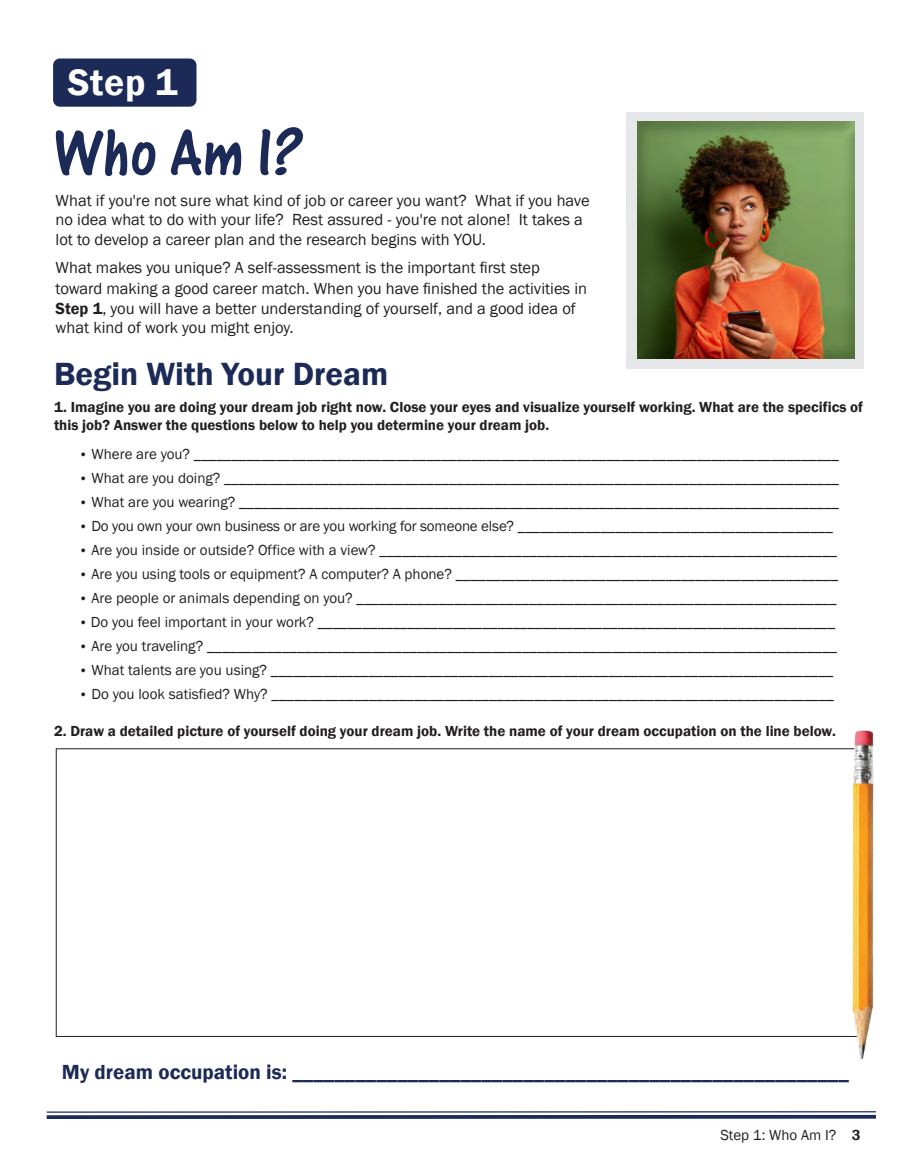
<style>
.page{position:relative;width:918px;height:1175px;background:#fff}
.page>*{position:absolute;margin:0;border:0;box-sizing:border-box;transform-origin:0 0}
.t1{font:69px "One Stroke Script Let Plain";color:#1c2a57}
.t2{font:600 37.8px "Franklin Gothic";color:#fff}
.t3{font:600 33px "Franklin Gothic";color:#1c2a57}
.Text10{font:600 21px "Franklin Gothic";color:#1c2a57}
.t4{font:16.5px/19.5px "Franklin Gothic";color:#231f20}
.Text10-2{font:15px "Franklin Gothic";color:#231f20}
.Text10-3{font:600 15px/18px "Franklin Gothic";color:#231f20}
.s1{font-weight:600}
.s2{font-size:13.5px}
</style>
<div class="page">
<hr style="left:47px;top:1111px;width:829px;height:1px;background:#1c2a57">
<svg style="left:47px;top:1114px;width:829px;height:5px;fill:#23305c"></svg>
<div style="left:53px;top:58px;width:144px;height:49px;background:#1c2a57;border-radius:7px"></div>
<div style="left:626px;top:112px;width:237px;height:256px;background:#e6e7e9"></div>
<div style="left:635px;top:120px;width:221px;height:240px;background:#231f20;opacity:.23"></div>
<img style="left:848px;top:730px;width:26px;height:330px">
<p class="t2" style="left:68px;top:59px;width:111px">Step 1</p>
<p class="t1" style="left:53px;top:113px;width:252px">Who Am I?</p>
<p class="t4" style="left:56px;top:191px;width:536px">What if you're not sure what kind of job or career you want? What if you have no idea what to do with your life? Rest assured - you're not alone! It takes a lot to develop a career plan and the research begins with YOU.</p>
<p class="t4" style="left:56px;top:257px;width:533px;line-height:21px">What makes you unique? A self-assessment is the important first step toward making a good career match. When you have finished the activities in</p>
<p class="t4" style="left:56px;top:299px;width:522px"><span class="s1">Step 1</span>, you will have a better understanding of yourself, and a good idea of what kind of work you might enjoy.</p>
<p class="t3" style="left:54px;top:353px;width:336px">Begin With Your Dream</p>
<p class="Text10-3" style="left:54px;top:398px;width:811px">1. Imagine you are doing your dream job right now. Close your eyes and visualize yourself working. What are the specifics of this job? Answer the questions below to help you determine your dream job.</p>
<p class="Text10-2" style="left:79px;top:444px;width:762px"><span class="s2">•</span> Where are you? ______________________________________________________________________________________</p>
<p class="Text10-2" style="left:79px;top:468px;width:762px"><span class="s2">•</span> What are you doing? __________________________________________________________________________________</p>
<p class="Text10-2" style="left:79px;top:492px;width:762px"><span class="s2">•</span> What are you wearing? ________________________________________________________________________________</p>
<p class="Text10-2" style="left:79px;top:516px;width:755px"><span class="s2">•</span> Do you own your own business or are you working for someone else? __________________________________________</p>
<p class="Text10-2" style="left:79px;top:540px;width:760px"><span class="s2">•</span> Are you inside or outside? Office with a view? _____________________________________________________________</p>
<p class="Text10-2" style="left:79px;top:564px;width:761px"><span class="s2">•</span> Are you using tools or equipment? A computer? A phone? ___________________________________________________</p>
<p class="Text10-2" style="left:79px;top:588px;width:759px"><span class="s2">•</span> Are people or animals depending on you? ________________________________________________________________</p>
<p class="Text10-2" style="left:79px;top:612px;width:758px"><span class="s2">•</span> Do you feel important in your work? _____________________________________________________________________</p>
<p class="Text10-2" style="left:79px;top:636px;width:760px"><span class="s2">•</span> Are you traveling? ____________________________________________________________________________________</p>
<p class="Text10-2" style="left:79px;top:660px;width:756px"><span class="s2">•</span> What talents are you using? ___________________________________________________________________________</p>
<p class="Text10-2" style="left:79px;top:684px;width:757px"><span class="s2">•</span> Do you look satisfied? Why? ___________________________________________________________________________</p>
<p class="Text10-3" style="left:54px;top:722px;width:783px">2. Draw a detailed picture of yourself doing your dream job. Write the name of your dream occupation on the line below.</p>
<p class="Text10" style="left:62px;top:1059px;width:788px">My dream occupation is: _____________________________________________________</p>
<p class="Text10-2" style="left:720px;top:1125px;width:142px">Step 1: Who Am I? <span class="s1">3</span></p>
</div>
